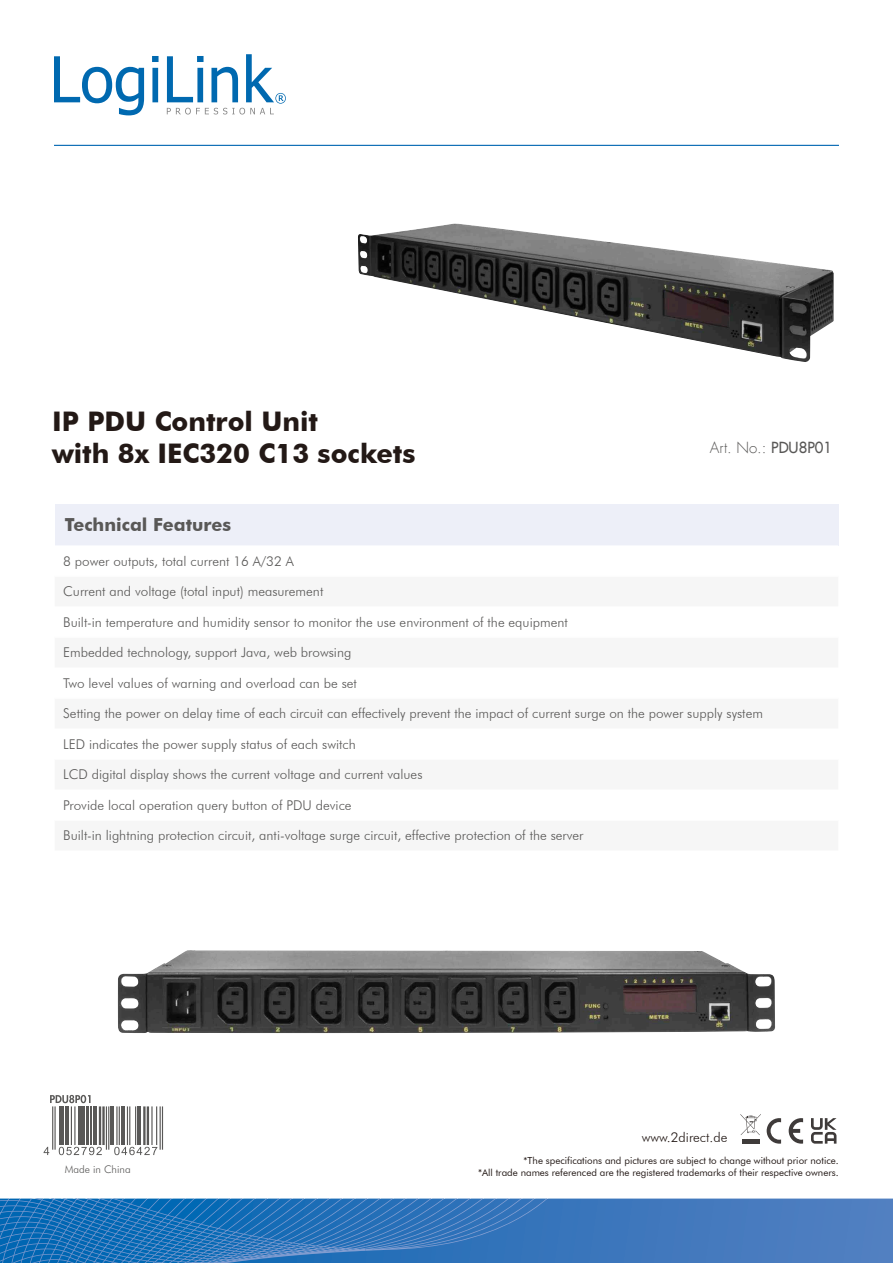
<style>
.page{position:relative;width:893px;height:1263px;background:#fff}
.page>*{position:absolute;margin:0;border:0;box-sizing:border-box;transform-origin:0 0}
.t1{font:700 27px/32.4px "Futura BT";color:#231916}
.t2{font:700 18px "Futura BT";color:#595857}
.t3{font:300 15px "Futura LT";color:#595857}
.t4{font:300 13.5px "Futura BT";color:#595857}
.t5{font:300 13.5px "Futura BT";color:#231916}
.t6{font:300 10.5px "Futura BT";color:#595857}
.t7{font:9.75px/11.7px "Futura BT";color:#231916;text-align:right}
.s1{font-weight:400}
</style>
<div class="page">
<svg style="left:0;top:1198px;width:893px;height:65px;background:#3978bc"></svg>
<svg style="left:105px;top:1106px;width:59px;height:50px"></svg>
<svg style="left:207px;top:1198px;width:341px;height:43px;background:#3076bb"></svg>
<svg style="left:0;top:1220px;width:171px;height:22px;background:#1c71b8"></svg>
<hr style="left:54px;top:145px;width:785px;height:1px;background:#0066b2">
<svg style="left:54px;top:56px;width:90px;height:59px"></svg>
<svg style="left:152px;top:56px;width:7px;height:46px"></svg>
<svg style="left:167px;top:54px;width:119px;height:60px"></svg>
<svg style="left:767px;top:1118px;width:14px;height:26px"></svg>
<svg style="left:789px;top:1118px;width:14px;height:26px"></svg>
<svg style="left:811px;top:1118px;width:25px;height:26px"></svg>
<svg style="left:740px;top:1114px;width:21px;height:21px"></svg>
<div style="left:742px;top:1139px;width:17px;height:5px;background:#3f3b3a"></div>
<div style="left:55px;top:504px;width:783px;height:41px;background:#edeff8"></div>
<img style="left:358px;top:224px;width:476px;height:138px">
<hr style="left:102px;top:1106px;width:3px;height:39px;background:#595857">
<hr style="left:108px;top:1106px;width:1px;height:44px;background:#595857">
<hr style="left:106px;top:1106px;width:1px;height:44px;background:#595857">
<hr style="left:111px;top:1106px;width:3px;height:39px;background:#595857">
<hr style="left:119px;top:1106px;width:1px;height:39px;background:#595857">
<hr style="left:116px;top:1106px;width:2px;height:39px;background:#595857">
<hr style="left:121px;top:1106px;width:4px;height:39px;background:#595857">
<hr style="left:135px;top:1106px;width:1px;height:39px;background:#595857">
<hr style="left:129px;top:1106px;width:1px;height:39px;background:#595857">
<hr style="left:127px;top:1106px;width:1px;height:39px;background:#595857">
<hr style="left:137px;top:1106px;width:4px;height:39px;background:#595857">
<hr style="left:147px;top:1106px;width:2px;height:39px;background:#595857">
<hr style="left:143px;top:1106px;width:3px;height:39px;background:#595857">
<hr style="left:162px;top:1106px;width:1px;height:44px;background:#595857">
<hr style="left:160px;top:1106px;width:1px;height:44px;background:#595857">
<hr style="left:156px;top:1106px;width:1px;height:39px;background:#595857">
<hr style="left:151px;top:1106px;width:2px;height:39px;background:#595857">
<svg style="left:43px;top:1095px;width:59px;height:61px"></svg>
<svg style="left:114px;top:1147px;width:43px;height:8px"></svg>
<img style="left:118px;top:950px;width:657px;height:83px">
<h1 class="t1" style="left:52px;top:405px;width:365px">IP PDU Control Unit<br>with 8x IEC320 C13 sockets</h1>
<p class="t3" style="left:710px;top:439px;width:124px">Art. No.: <span class="s1">PDU8P01</span></p>
<h2 class="t2" style="left:65px;top:514px;width:168px">Technical Features</h2>
<p class="t4" style="left:63px;top:552px;width:232px">8 power outputs, total current 16 A/32 A</p>
<p class="t4" style="left:63px;top:583px;width:262px">Current and voltage (total input) measurement</p>
<p class="t4" style="left:63px;top:613px;width:506px">Built-in temperature and humidity sensor to monitor the use environment of the equipment</p>
<p class="t4" style="left:63px;top:644px;width:290px">Embedded technology, support Java, web browsing</p>
<p class="t4" style="left:63px;top:674px;width:295px">Two level values of warning and overload can be set</p>
<p class="t4" style="left:63px;top:705px;width:701px">Setting the power on delay time of each circuit can effectively prevent the impact of current surge on the power supply system</p>
<p class="t4" style="left:63px;top:735px;width:294px">LED indicates the power supply status of each switch</p>
<p class="t4" style="left:63px;top:766px;width:361px">LCD digital display shows the current voltage and current values</p>
<p class="t4" style="left:63px;top:797px;width:290px">Provide local operation query button of PDU device</p>
<p class="t4" style="left:63px;top:827px;width:522px">Built-in lightning protection circuit, anti-voltage surge circuit, effective protection of the server</p>
<p class="t6" style="left:65px;top:1163px;width:67px">Made in China</p>
<p class="t5" style="left:642px;top:1129px;width:87px">www.2direct.de</p>
<p class="t7" style="left:478px;top:1154px;width:362px">*The specifications and pictures are subject to change without prior notice.<br>*All trade names referenced are the registered trademarks of their respective owners.</p>
</div>
